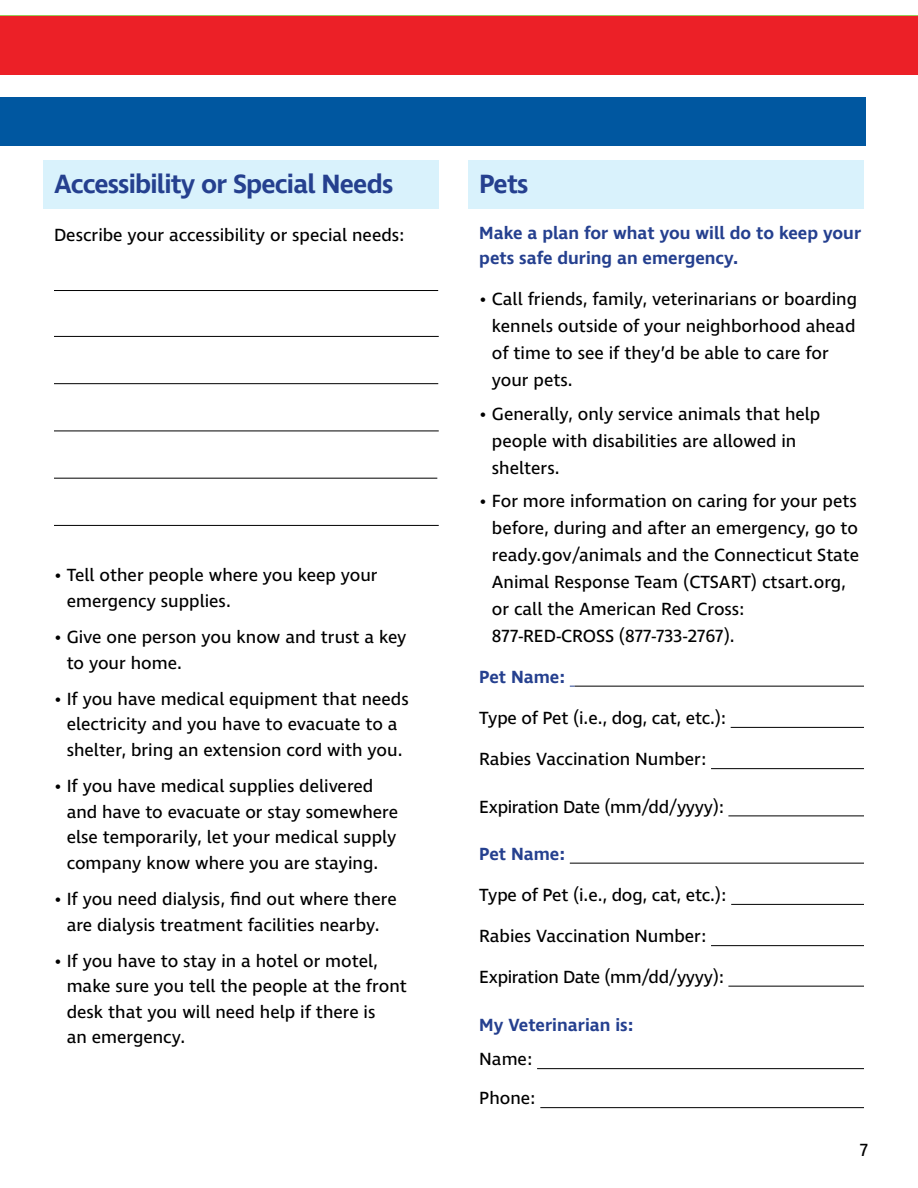
<style>
.page{position:relative;width:918px;height:1188px;background:#fff}
.page>*{position:absolute;margin:0;border:0;box-sizing:border-box;transform-origin:0 0}
.t1{font:600 27px "Ingra";letter-spacing:-.03em;color:#25408f}
.t2{font:18px/25.5px "Ingra";color:#000}
.t3{font:600 18px/25.5px "Ingra";color:#25408f}
.t4{font:18px "Ingra";letter-spacing:-.02em;color:#000}
</style>
<div class="page">
<div style="left:0;top:16px;width:918px;height:59px;background:#ec2027"></div>
<div style="left:43px;top:160px;width:396px;height:49px;background:#d9f2fc"></div>
<div style="left:0;top:97px;width:866px;height:49px;background:#0057a0"></div>
<div style="left:469px;top:160px;width:395px;height:49px;background:#d9f2fc"></div>
<hr style="left:54px;top:290px;width:384px;height:1px;background:#000">
<hr style="left:54px;top:336px;width:385px;height:1px;background:#000">
<hr style="left:54px;top:383px;width:384px;height:1px;background:#000">
<hr style="left:54px;top:430px;width:385px;height:1px;background:#000">
<hr style="left:54px;top:478px;width:383px;height:1px;background:#000">
<hr style="left:54px;top:525px;width:385px;height:1px;background:#000">
<hr style="left:575px;top:686px;width:289px;height:1px;background:#000">
<hr style="left:731px;top:727px;width:133px;height:1px;background:#000">
<hr style="left:711px;top:768px;width:153px;height:1px;background:#000">
<hr style="left:728px;top:815px;width:136px;height:1px;background:#000">
<hr style="left:570px;top:863px;width:294px;height:1px;background:#000">
<hr style="left:731px;top:904px;width:133px;height:1px;background:#000">
<hr style="left:711px;top:945px;width:153px;height:1px;background:#000">
<hr style="left:728px;top:986px;width:136px;height:1px;background:#000">
<hr style="left:537px;top:1068px;width:327px;height:1px;background:#000">
<hr style="left:540px;top:1107px;width:324px;height:1px;background:#000">
<h1 class="t1" style="left:54px;top:167px;width:341px">Accessibility or Special Needs</h1>
<p class="t2" style="left:54px;top:223px;width:352px">Describe your accessibility or special needs:</p>
<p class="t2" style="left:67px;top:563px;width:312px;text-indent:-13px">• Tell other people where you keep your emergency supplies.</p>
<p class="t2" style="left:67px;top:625px;width:341px;text-indent:-13px">• Give one person you know and trust a key to your home.</p>
<p class="t2" style="left:54px;top:687px;width:356px;text-align:center">• If you have medical equipment that needs electricity and you have to evacuate to a shelter, bring an extension cord with you.</p>
<p class="t2" style="left:67px;top:774px;width:333px;text-indent:-13px">• If you have medical supplies delivered and have to evacuate or stay somewhere else temporarily, let your medical supply company know where you are staying.</p>
<p class="t2" style="left:54px;top:887px;width:344px;text-align:center">• If you need dialysis, find out where there are dialysis treatment facilities nearby.</p>
<p class="t2" style="left:67px;top:949px;width:342px;text-indent:-13px">• If you have to stay in a hotel or motel, make sure you tell the people at the front desk that you will need help if there is<br>an emergency.</p>
<h1 class="t1" style="left:479px;top:167px;width:51px">Pets</h1>
<p class="t3" style="left:479px;top:221px;width:383px">Make a plan for what you will do to keep your pets safe during an emergency.</p>
<p class="t2" style="left:492px;top:286px;width:367px;line-height:27px;text-indent:-13px">• Call friends, family, veterinarians or boarding kennels outside of your neighborhood ahead of time to see if they’d be able to care for your pets.</p>
<p class="t2" style="left:492px;top:401px;width:330px;line-height:27px;text-indent:-13px">• Generally, only service animals that help people with disabilities are allowed in shelters.</p>
<p class="t2" style="left:492px;top:489px;width:369px;line-height:27px;text-indent:-13px">• For more information on caring for your pets before, during and after an emergency, go to ready.gov/animals and the Connecticut State Animal Response Team (CTSART) ctsart.org, or call the American Red Cross:<br>877-RED-CROSS (877-733-2767).</p>
<p class="t3" style="left:479px;top:665px;width:87px">Pet Name:</p>
<p class="t2" style="left:479px;top:706px;width:248px">Type of Pet (i.e., dog, cat, etc.):</p>
<p class="t2" style="left:479px;top:747px;width:228px">Rabies Vaccination Number:</p>
<p class="t4" style="left:479px;top:795px;width:246px">Expiration Date (mm/dd/yyyy):</p>
<p class="t3" style="left:479px;top:842px;width:87px">Pet Name:</p>
<p class="t2" style="left:479px;top:883px;width:249px">Type of Pet (i.e., dog, cat, etc.):</p>
<p class="t2" style="left:479px;top:924px;width:228px">Rabies Vaccination Number:</p>
<p class="t4" style="left:479px;top:966px;width:246px">Expiration Date (mm/dd/yyyy):</p>
<p class="t3" style="left:479px;top:1013px;width:155px">My Veterinarian is:</p>
<p class="t2" style="left:479px;top:1041px;width:58px;line-height:39px">Name:<br>Phone:</p>
<p class="t2" style="left:860px;top:1138px;width:10px">7</p>
</div>
